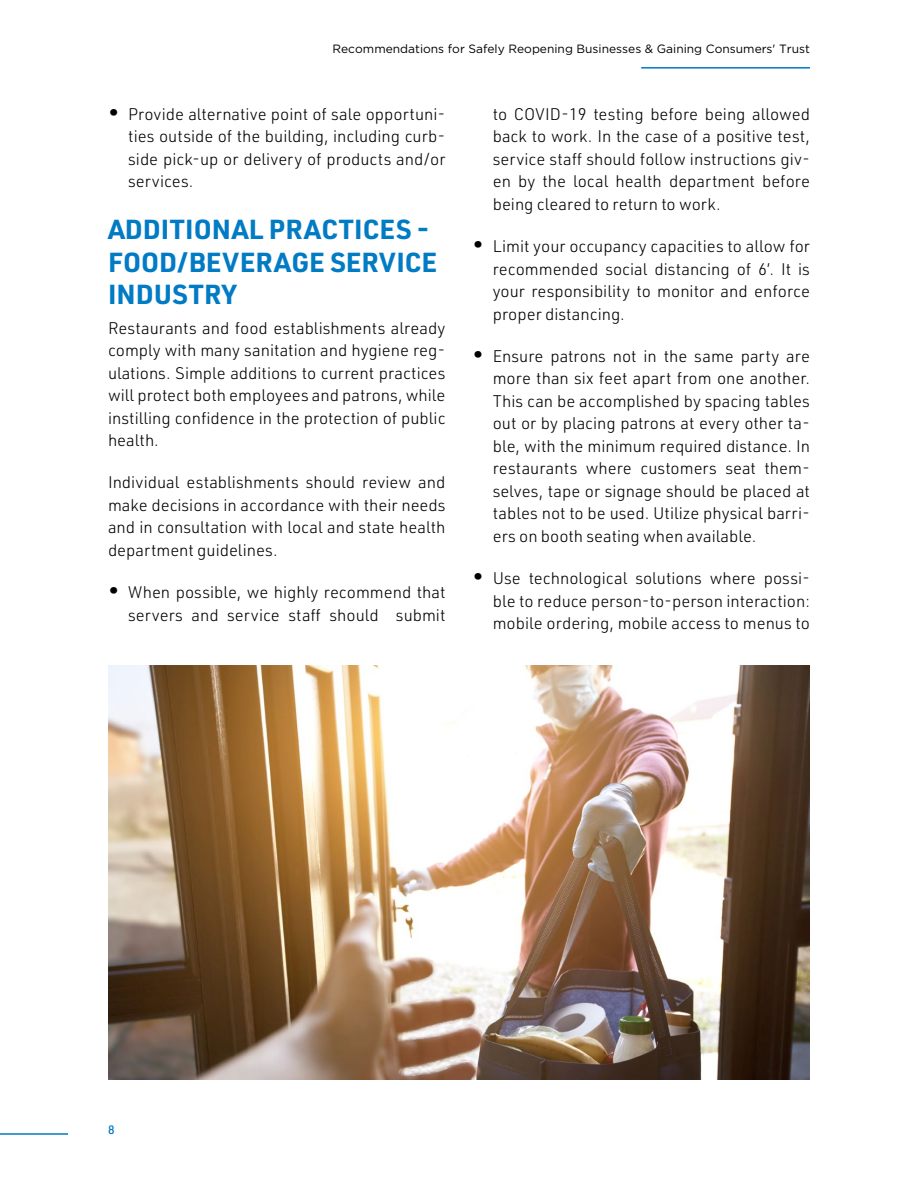
<style>
.page{position:relative;width:918px;height:1188px;background:#fff}
.page>*{position:absolute;margin:0;border:0;box-sizing:border-box;transform-origin:0 0}
.t1{font:700 27px/32.4px "URWDIN";letter-spacing:.005em;color:#007bc4}
.t2{font:300 16.5px/22.5px "URWDIN";color:#000;text-align:justify}
.t3{font:12px "Gotham";color:#000}
.t4{font:500 12px "URWDIN";color:#007bc4}
.s1{font-size:21px}
</style>
<div class="page">
<hr style="left:641px;top:67px;width:169px;height:2px;background:#007bc4">
<hr style="left:0;top:1133px;width:68px;height:2px;background:#007bc4">
<img style="left:108px;top:666px;width:702px;height:414px">
<p class="t3" style="left:333px;top:41px;width:479px">Recommendations for Safely Reopening Businesses &amp; Gaining Consumers' Trust</p>
<p class="t2" style="left:128px;top:102px;width:319px;text-indent:-20px"><span class="s1">•</span> Provide alternative point of sale opportuni&shy;ties outside of the building, including curb&shy;side pick-up or delivery of products and/or services.</p>
<h1 class="t1" style="left:108px;top:212px;width:331px">ADDITIONAL PRACTICES -<br>FOOD/BEVERAGE SERVICE<br>INDUSTRY</h1>
<p class="t2" style="left:108px;top:316px;width:339px">Restaurants and food establishments already comply with many sanitation and hygiene reg&shy;ulations. Simple additions to current practices will protect both employees and patrons, while instilling confidence in the protection of public health.</p>
<p class="t2" style="left:108px;top:471px;width:339px">Individual establishments should review and make decisions in accordance with their needs and in consultation with local and state health department guidelines.</p>
<p class="t2" style="left:108px;top:581px;width:339px;text-align:right"><span class="s1">•</span> When possible, we highly recommend that servers and service staff should submit</p>
<p class="t2" style="left:493px;top:102px;width:319px">to COVID-19 testing before being allowed back to work. In the case of a positive test, service staff should follow instructions giv&shy;en by the local health department before being cleared to return to work.</p>
<p class="t2" style="left:493px;top:235px;width:319px;text-indent:-20px"><span class="s1">•</span> Limit your occupancy capacities to allow for recommended social distancing of 6’. It is your responsibility to monitor and enforce proper distancing.</p>
<p class="t2" style="left:493px;top:344px;width:319px;text-indent:-20px"><span class="s1">•</span> Ensure patrons not in the same party are more than six feet apart from one another.<br>This can be accomplished by spacing tables out or by placing patrons at every other ta&shy;ble, with the minimum required distance. In restaurants where customers seat them&shy;selves, tape or signage should be placed at tables not to be used. Utilize physical barri&shy;ers on booth seating when available.</p>
<p class="t2" style="left:493px;top:567px;width:319px;text-indent:-20px"><span class="s1">•</span> Use technological solutions where possi&shy;ble to reduce person-to-person interaction: mobile ordering, mobile access to menus to</p>
<p class="t4" style="left:108px;top:1122px;width:8px">8</p>
</div>
